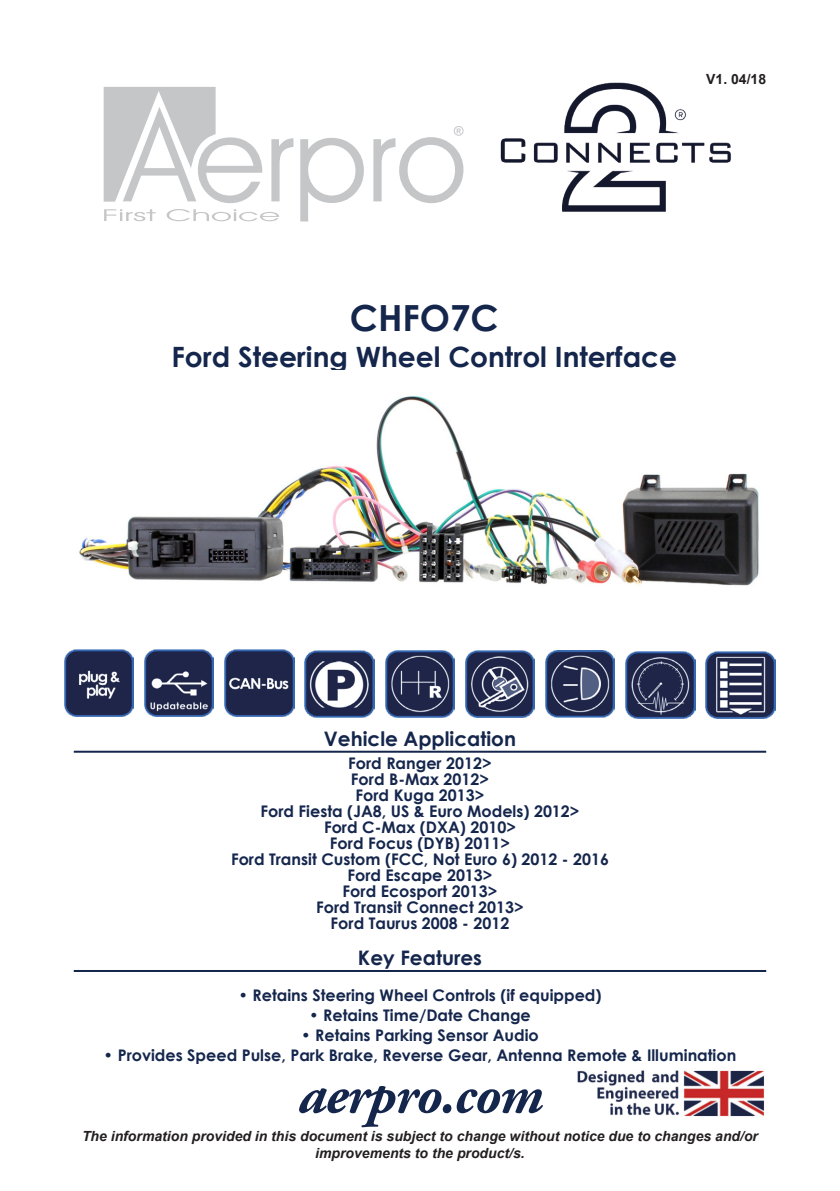
<style>
.page{position:relative;width:840px;height:1191px;background:#fff}
.page>*{position:absolute;margin:0;border:0;box-sizing:border-box;transform-origin:0 0}
.t1{font:italic 700 56px "Adobe Garamond Pro";letter-spacing:-.02em;color:#15264d}
.t2{font:700 36px "Century Gothic";color:#15264d}
.t3{font:700 28px "Century Gothic";color:#15264d}
.t4{font:700 20px "Century Gothic";color:#15264d}
.t5{font:700 16px/16px "Century Gothic";color:#15264d;text-align:center}
.t6{font:italic 700 14px/16.8px "Arial";color:#231f20;text-align:center}
.t7{font:700 14px "Arial";color:#231f20}
</style>
<div class="page">
<img style="left:500px;top:82px;width:231px;height:130px">
<img style="left:577px;top:1070px;width:187px;height:47px">
<img style="left:79px;top:396px;width:680px;height:190px">
<img style="left:64px;top:649px;width:70px;height:67px">
<hr style="left:74px;top:750px;width:691px;height:2px;background:#15264d">
<hr style="left:74px;top:970px;width:691px;height:2px;background:#15264d">
<img style="left:144px;top:649px;width:70px;height:67px">
<img style="left:224px;top:649px;width:70px;height:67px">
<img style="left:305px;top:650px;width:69px;height:67px">
<img style="left:385px;top:650px;width:69px;height:67px">
<img style="left:465px;top:650px;width:69px;height:67px">
<img style="left:545px;top:650px;width:69px;height:67px">
<img style="left:625px;top:651px;width:69px;height:67px">
<img style="left:705px;top:651px;width:70px;height:67px">
<svg style="left:104px;top:209px;width:52px;height:12px"></svg>
<svg style="left:166px;top:209px;width:113px;height:12px"></svg>
<svg style="left:104px;top:87px;width:158px;height:116px"></svg>
<svg style="left:271px;top:138px;width:22px;height:63px"></svg>
<svg style="left:300px;top:138px;width:63px;height:83px"></svg>
<svg style="left:373px;top:126px;width:90px;height:77px"></svg>
<p class="t7" style="left:705px;top:74px;width:61px">V1. 04/18</p>
<h2 class="t2" style="left:350px;top:304px;width:150px">CHFO7C</h2>
<h3 class="t3" style="left:171px;top:346px;width:507px">Ford Steering Wheel Control Interface</h3>
<p class="t4" style="left:324px;top:731px;width:194px">Vehicle Application</p>
<p class="t5" style="left:231px;top:757px;width:379px">Ford Ranger 2012&gt;<br>Ford B-Max 2012&gt;<br>Ford Kuga 2013&gt;<br>Ford Fiesta (JA8, US &amp; Euro Models) 2012&gt;<br>Ford C-Max (DXA) 2010&gt;<br>Ford Focus (DYB) 2011&gt;<br>Ford Transit Custom (FCC, Not Euro 6) 2012 - 2016<br>Ford Escape 2013&gt;<br>Ford Ecosport 2013&gt;<br>Ford Transit Connect 2013&gt;<br>Ford Taurus 2008 - 2012</p>
<p class="t4" style="left:358px;top:950px;width:126px">Key Features</p>
<p class="t5" style="left:238px;top:988px;width:364px">• Retains Steering Wheel Controls (if equipped)</p>
<p class="t5" style="left:309px;top:1008px;width:223px">• Retains Time/Date Change</p>
<p class="t5" style="left:301px;top:1028px;width:239px">• Retains Parking Sensor Audio</p>
<p class="t5" style="left:104px;top:1048px;width:633px">• Provides Speed Pulse, Park Brake, Reverse Gear, Antenna Remote &amp; Illumination</p>
<h1 class="t1" style="left:298px;top:1071px;width:246px">aerpro.com</h1>
<p class="t6" style="left:82px;top:1129px;width:677px">The information provided in this document is subject to change without notice due to changes and/or improvements to the product/s.</p>
</div>
